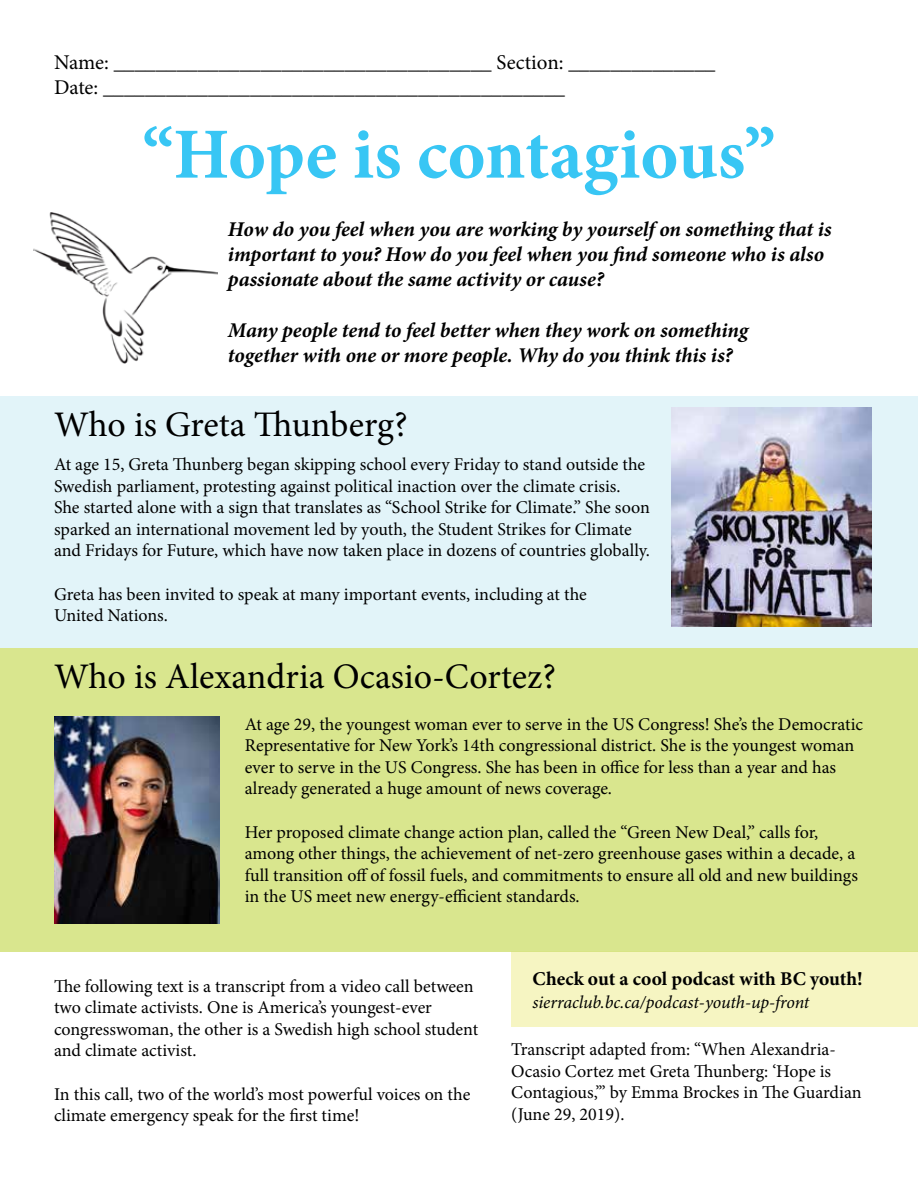
<style>
.page{position:relative;width:918px;height:1188px;background:#fff}
.page>*{position:absolute;margin:0;border:0;box-sizing:border-box;transform-origin:0 0}
.t1{font:700 72px "Minion Pro";color:#38c6f4}
.t2{font:36px "Minion Pro";color:#000}
.t3{font:italic 700 21px/25.2px "Minion Pro";letter-spacing:-.005em;color:#000}
.t4{font:21px/25.2px "Minion Pro";color:#000}
.t5{font:700 19.5px "Minion Pro";color:#000}
.t6{font:18px/21.6px "Minion Pro";letter-spacing:-.005em;color:#000}
.t7{font:italic 18px "Minion Pro";letter-spacing:-.01em;color:#000}
</style>
<div class="page">
<div style="left:511px;top:951px;width:407px;height:76px;background:#f6f5c2"></div>
<div style="left:0;top:648px;width:918px;height:303px;background:#d9e68e"></div>
<div style="left:0;top:396px;width:918px;height:251px;background:#e2f4f9"></div>
<img style="left:33px;top:212px;width:184px;height:152px">
<img style="left:671px;top:408px;width:200px;height:218px">
<img style="left:54px;top:717px;width:165px;height:206px">
<p class="t4" style="left:54px;top:50px;width:663px">Name: ____________________________________ Section: ______________<br>Date: ____________________________________________</p>
<h1 class="t1" style="left:142px;top:104px;width:635px">“Hope is contagious”</h1>
<p class="t3" style="left:228px;top:216px;width:605px">How do you feel when you are working by yourself on something that is important to you? How do you feel when you find someone who is also passionate about the same activity or cause?</p>
<p class="t3" style="left:228px;top:317px;width:522px">Many people tend to feel better when they work on something together with one or more people. Why do you think this is?</p>
<h2 class="t2" style="left:54px;top:401px;width:355px">Who is Greta Thunberg?</h2>
<p class="t6" style="left:54px;top:454px;width:597px">At age 15, Greta Thunberg began skipping school every Friday to stand outside the Swedish parliament, protesting against political inaction over the climate crisis.<br>She started alone with a sign that translates as “School Strike for Climate.” She soon sparked an international movement led by youth, the Student Strikes for Climate and Fridays for Future, which have now taken place in dozens of countries globally.</p>
<p class="t6" style="left:54px;top:583px;width:534px">Greta has been invited to speak at many important events, including at the<br>United Nations.</p>
<h2 class="t2" style="left:54px;top:652px;width:504px">Who is Alexandria Ocasio-Cortez?</h2>
<p class="t6" style="left:245px;top:713px;width:620px">At age 29, the youngest woman ever to serve in the US Congress! She’s the Democratic Representative for New York’s 14th congressional district. She is the youngest woman ever to serve in the US Congress. She has been in office for less than a year and has already generated a huge amount of news coverage.</p>
<p class="t6" style="left:245px;top:821px;width:615px">Her proposed climate change action plan, called the “Green New Deal,” calls for, among other things, the achievement of net-zero greenhouse gases within a decade, a full transition off of fossil fuels, and commitments to ensure all old and new buildings in the US meet new energy-efficient standards.</p>
<p class="t6" style="left:54px;top:975px;width:426px">The following text is a transcript from a video call between two climate activists. One is America’s youngest-ever congresswoman, the other is a Swedish high school student and climate activist.</p>
<p class="t6" style="left:54px;top:1083px;width:418px">In this call, two of the world’s most powerful voices on the climate emergency speak for the first time!</p>
<p class="t5" style="left:533px;top:965px;width:332px">Check out a cool podcast with BC youth!</p>
<p class="t7" style="left:533px;top:990px;width:278px">sierraclub.bc.ca/podcast-youth-up-front</p>
<p class="t6" style="left:511px;top:1039px;width:352px">Transcript adapted from: “When Alexandria-Ocasio Cortez met Greta Thunberg: ‘Hope is Contagious,’” by Emma Brockes in The Guardian (June 29, 2019).</p>
</div>
